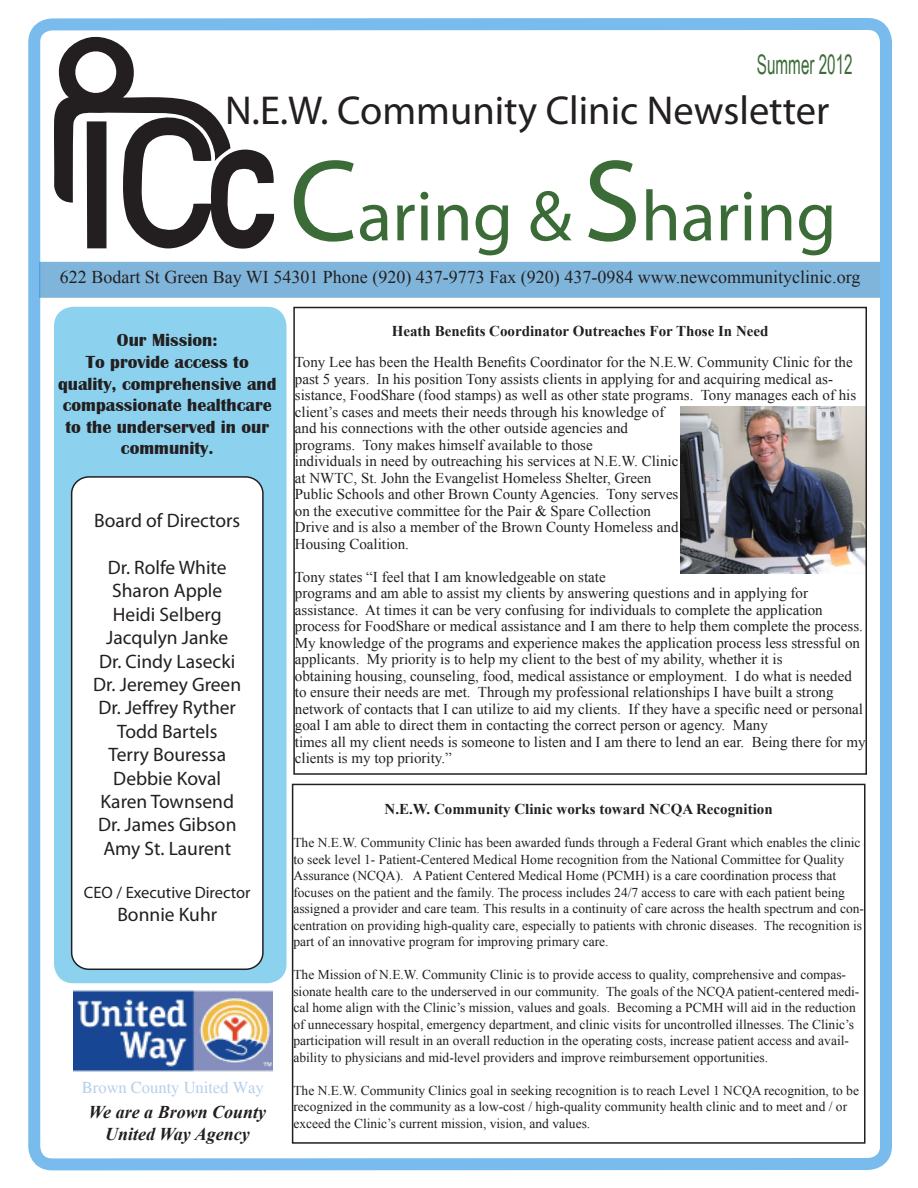
<style>
.page{position:relative;width:918px;height:1188px;background:#fff}
.page>*{position:absolute;margin:0;border:0;box-sizing:border-box;transform-origin:0 0}
.t1{font:72px "Myriad Pro";color:#3b6b36}
.t2{font:40.5px "Myriad Pro";color:#231f20}
.t3{font:27px "Arial Narrow";color:#3b6b36;scale:.69 1}
.t4{font:19.5px/23.4px "Myriad Pro";color:#231f20;text-align:center}
.t5{font:700 18px/21.6px "Britannic";color:#231f20;text-align:center}
.t6{font:18px "Times New Roman";color:#231f20}
.t7{font:italic 700 18px/21.6px "Times New Roman";color:#231f20;text-align:center}
.t8{font:16.5px "Myriad Pro";color:#231f20}
.t9{font:16.5px "Times";color:#b7d0ec}
.t10{font:15px/16.5px "Times New Roman";color:#231f20}
.t11{font:700 15px "Times New Roman";color:#231f20}
.t12{font:13.5px/16.5px "Times New Roman";color:#231f20}
.s1{font-size:117px}
</style>
<div class="page">
<div style="left:28px;top:18px;width:864px;height:1152px;border:12px solid #0080dc;border-radius:18px"></div>
<div style="left:39px;top:262px;width:841px;height:36px;background:#80b5db"></div>
<div style="left:56px;top:308px;width:229px;height:674px;background:#8cd2ef;border-radius:18px"></div>
<div style="left:54px;top:307px;width:233px;height:676px;border:3px solid #26aae1;border-radius:18px"></div>
<div style="left:72px;top:477px;width:191px;height:492px;background:#fff;border-radius:17px"></div>
<div style="left:71px;top:476px;width:193px;height:494px;border:2px solid #231f20;border-radius:17px"></div>
<img style="left:74px;top:990px;width:198px;height:82px">
<svg style="left:54px;top:37px;width:220px;height:212px"></svg>
<div style="left:87px;top:121px;width:19px;height:127px;background:#231f20"></div>
<div style="left:75px;top:51px;width:41px;height:42px;background:#fff;border-radius:50%"></div>
<div style="left:292px;top:784px;width:574px;height:360px;border:2px solid #231f20"></div>
<img style="left:680px;top:407px;width:184px;height:166px">
<div style="left:293px;top:307px;width:574px;height:468px;border:2px solid #231f20"></div>
<h3 class="t3" style="left:757px;top:44px;width:140px">Summer 2012</h3>
<h2 class="t2" style="left:225px;top:94px;width:606px">N.E.W. Community Clinic Newsletter</h2>
<h1 class="t1" style="left:290px;top:188px;width:548px"><span class="s1">C</span>aring &amp; <span class="s1">S</span>haring</h1>
<p class="t6" style="left:60px;top:265px;width:802px">622 Bodart St Green Bay WI 54301 Phone (920) 437-9773 Fax (920) 437-0984 www.newcommunityclinic.org</p>
<p class="t5" style="left:58px;top:330px;width:220px">Our Mission:<br>To provide access to quality, comprehensive and compassionate healthcare to the underserved in our community.</p>
<h3 class="t4" style="left:94px;top:511px;width:148px">Board of Directors</h3>
<h3 class="t4" style="left:93px;top:557px;width:149px">Dr. Rolfe White<br>Sharon Apple<br>Heidi Selberg<br>Jacqulyn Janke<br>Dr. Cindy Lasecki<br>Dr. Jeremey Green<br>Dr. Je-rey Ryther<br>Todd Bartels<br>Terry Bouressa<br>Debbie Koval<br>Karen Townsend<br>Dr. James Gibson<br>Amy St. Laurent</h3>
<p class="t8" style="left:84px;top:886px;width:168px">CEO / Executive Director</p>
<h3 class="t4" style="left:117px;top:905px;width:101px">Bonnie Kuhr</h3>
<p class="t9" style="left:82px;top:1078px;width:183px">Brown County United Way</p>
<p class="t7" style="left:89px;top:1101px;width:179px">We are a Brown County<br>United Way Agency</p>
<p class="t11" style="left:392px;top:320px;width:378px">Heath Benefits Coordinator Outreaches For Those In Need</p>
<p class="t10" style="left:295px;top:354px;width:563px">Tony Lee has been the Health Benefits Coordinator for the N.E.W. Community Clinic for the past 5 years. In his position Tony assists clients in applying for and acquiring medical as&shy;sistance, FoodShare (food stamps) as well as other state programs. Tony manages each of his client’s cases and meets their needs through his knowledge of<br>and his connections with the other outside agencies and<br>programs. Tony makes himself available to those<br>individuals in need by outreaching his services at N.E.W. Clinic<br>at NWTC, St. John the Evangelist Homeless Shelter, Green<br>Public Schools and other Brown County Agencies. Tony serves<br>on the executive committee for the Pair &amp; Spare Collection<br>Drive and is also a member of the Brown County Homeless and<br>Housing Coalition.</p>
<p class="t10" style="left:295px;top:568px;width:572px">Tony states “I feel that I am knowledgeable on state<br>programs and am able to assist my clients by answering questions and in applying for assistance. At times it can be very confusing for individuals to complete the application process for FoodShare or medical assistance and I am there to help them complete the process.<br>My knowledge of the programs and experience makes the application process less stressful on applicants. My priority is to help my client to the best of my ability, whether it is<br>obtaining housing, counseling, food, medical assistance or employment. I do what is needed to ensure their needs are met. Through my professional relationships I have built a strong network of contacts that I can utilize to aid my clients. If they have a specific need or personal goal I am able to direct them in contacting the correct person or agency. Many<br>times all my client needs is someone to listen and I am there to lend an ear. Being there for my clients is my top priority.”</p>
<p class="t11" style="left:385px;top:799px;width:390px">N.E.W. Community Clinic works toward NCQA Recognition</p>
<p class="t12" style="left:293px;top:834px;width:572px">The N.E.W. Community Clinic has been awarded funds through a Federal Grant which enables the clinic to seek level 1- Patient-Centered Medical Home recognition from the National Committee for Quality Assurance (NCQA). A Patient Centered Medical Home (PCMH) is a care coordination process that focuses on the patient and the family. The process includes 24/7 access to care with each patient being assigned a provider and care team. This results in a continuity of care across the health spectrum and con&shy;centration on providing high-quality care, especially to patients with chronic diseases. The recognition is part of an innovative program for improving primary care.</p>
<p class="t12" style="left:293px;top:966px;width:568px">The Mission of N.E.W. Community Clinic is to provide access to quality, comprehensive and compas&shy;sionate health care to the underserved in our community. The goals of the NCQA patient-centered medi&shy;cal home align with the Clinic’s mission, values and goals. Becoming a PCMH will aid in the reduction of unnecessary hospital, emergency department, and clinic visits for uncontrolled illnesses. The Clinic’s participation will result in an overall reduction in the operating costs, increase patient access and avail&shy;ability to physicians and mid-level providers and improve reimbursement opportunities.</p>
<p class="t12" style="left:293px;top:1082px;width:567px">The N.E.W. Community Clinics goal in seeking recognition is to reach Level 1 NCQA recognition, to be recognized in the community as a low-cost / high-quality community health clinic and to meet and / or exceed the Clinic’s current mission, vision, and values.</p>
</div>
